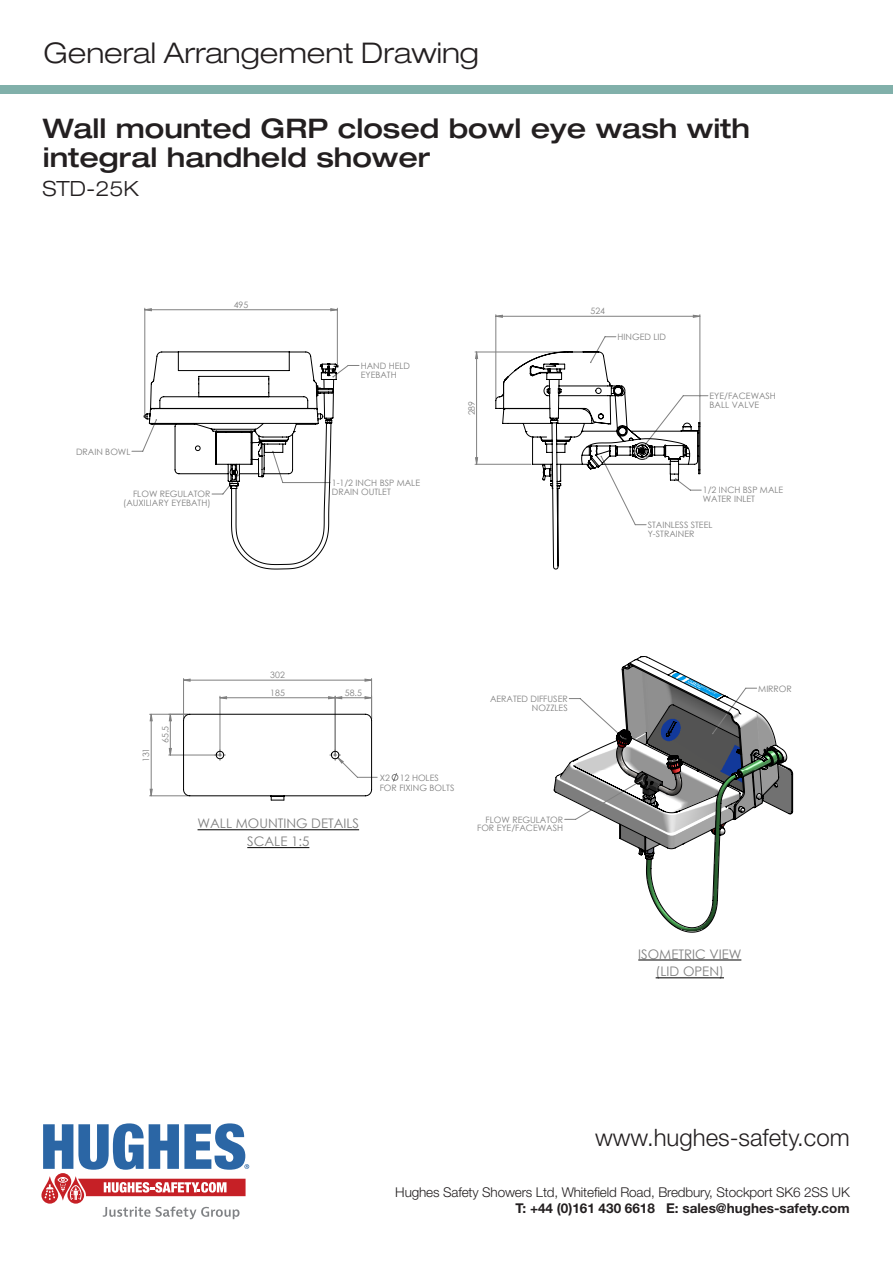
<style>
.page{position:relative;width:893px;height:1263px;background:#fff}
.page>*{position:absolute;margin:0;border:0;box-sizing:border-box;transform-origin:0 0}
.t1{font:300 expanded 28.5px "Helvetica Neue LT Std";color:#231f20}
.t2{font:500 expanded 27px/28.5px "Helvetica Neue LT Std";color:#231f20}
.t3{font:300 24px "Helvetica Neue LT Std";color:#231f20}
.t4{font:300 expanded 21px "Helvetica Neue LT Std";color:#231f20}
.t5{font:19.8px "Century Gothic";color:#000}
.t6{font:300 13.5px "Helvetica Neue LT Std";letter-spacing:-.01em;color:#231f20}
.t7{font:700 13.5px "Helvetica Neue LT Std";color:#231f20}
.t8{font:13.2px/17.9px "Century Gothic";color:#808080;text-align:center}
.t9{font:8.85px/8.9px "Century Gothic";color:#808080}
</style>
<div class="page">
<svg style="left:41px;top:1123px;width:208px;height:96px"></svg>
<div style="left:0;top:85px;width:893px;height:9px;background:#81b0aa"></div>
<svg style="left:391px;top:778px;width:8px;height:4px"></svg>
<hr style="left:198px;top:829px;width:161px;height:1px;background:#000">
<hr style="left:247px;top:847px;width:62px;height:1px;background:#000">
<hr style="left:150px;top:795px;width:38px;height:1px;background:#808080">
<hr style="left:150px;top:714px;width:38px;height:1px;background:#808080">
<hr style="left:337px;top:308px;width:1px;height:57px;background:#808080">
<hr style="left:145px;top:308px;width:1px;height:107px;background:#808080">
<svg style="left:475px;top:351px;width:3px;height:114px"></svg>
<svg style="left:150px;top:714px;width:3px;height:82px"></svg>
<svg style="left:144px;top:308px;width:194px;height:3px"></svg>
<svg style="left:495px;top:351px;width:205px;height:219px"></svg>
<svg style="left:169px;top:678px;width:203px;height:123px"></svg>
<svg style="left:143px;top:351px;width:196px;height:219px"></svg>
<hr style="left:638px;top:959px;width:103px;height:1px;background:#000">
<hr style="left:656px;top:977px;width:68px;height:1px;background:#000">
<svg style="left:553px;top:656px;width:240px;height:277px"></svg>
<h1 class="t1" style="left:44px;top:36px;width:437px">General Arrangement Drawing</h1>
<p class="t2" style="left:43px;top:114px;width:708px">Wall mounted GRP closed bowl eye wash with integral handheld shower</p>
<p class="t4" style="left:43px;top:176px;width:98px">STD-25K</p>
<p class="t9" style="left:234px;top:300px;width:16px">495</p>
<p class="t9" style="left:76px;top:447px;width:56px">DRAIN BOWL</p>
<p class="t9" style="left:123px;top:490px;width:89px;text-align:right">FLOW REGULATOR (AUXILIARY EYEBATH)</p>
<p class="t9" style="left:361px;top:361px;width:51px">HAND HELD<br>EYEBATH</p>
<p class="t9" style="left:367px;top:474px;width:68px">EYE/FACEWASH<br>BALL VALVE</p>
<p class="t9" style="left:332px;top:478px;width:90px">1-1/2 INCH BSP MALE<br>DRAIN OUTLET</p>
<p class="t9" style="left:467px;top:415px;width:16px;rotate:-90deg">289</p>
<p class="t9" style="left:591px;top:307px;width:16px">524</p>
<p class="t9" style="left:617px;top:332px;width:50px">HINGED LID</p>
<p class="t9" style="left:710px;top:391px;width:68px">EYE/FACEWASH<br>BALL VALVE</p>
<p class="t9" style="left:703px;top:486px;width:82px">1/2 INCH BSP MALE<br>WATER INLET</p>
<p class="t9" style="left:648px;top:520px;width:66px">STAINLESS STEEL<br>Y-STRAINER</p>
<p class="t9" style="left:142px;top:762px;width:16px;rotate:-90deg">131</p>
<p class="t9" style="left:161px;top:743px;width:19px;rotate:-90deg">65.5</p>
<p class="t9" style="left:270px;top:670px;width:16px">302</p>
<p class="t9" style="left:270px;top:688px;width:16px">185</p>
<p class="t9" style="left:345px;top:688px;width:19px">58.5</p>
<p class="t9" style="left:490px;top:694px;width:79px;text-align:right">AERATED DIFFUSER<br>NOZZLES</p>
<p class="t8" style="left:198px;top:814px;width:163px">WALL MOUNTING DETAILS<br>SCALE 1:5</p>
<p class="t9" style="left:380px;top:772px;width:76px;line-height:10.5px">X2 12 HOLES<br>FOR FIXING BOLTS</p>
<p class="t9" style="left:477px;top:815px;width:88px;text-align:right">FLOW REGULATOR<br>FOR EYE/FACEWASH</p>
<p class="t9" style="left:758px;top:684px;width:35px">MIRROR</p>
<p class="t8" style="left:638px;top:945px;width:105px">ISOMETRIC VIEW (LID OPEN)</p>
<h3 class="t3" style="left:595px;top:1122px;width:256px">www.hughes-safety.com</h3>
<p class="t5" style="left:654px;top:1129px;width:84px">STD-25KS</p>
<h3 class="t6" style="left:395px;top:1183px;width:456px">Hughes Safety Showers Ltd, Whitefield Road, Bredbury, Stockport SK6 2SS UK</h3>
<h3 class="t7" style="left:515px;top:1200px;width:336px">T: +44 (0)161 430 6618 E: sales@hughes-safety.com</h3>
</div>
